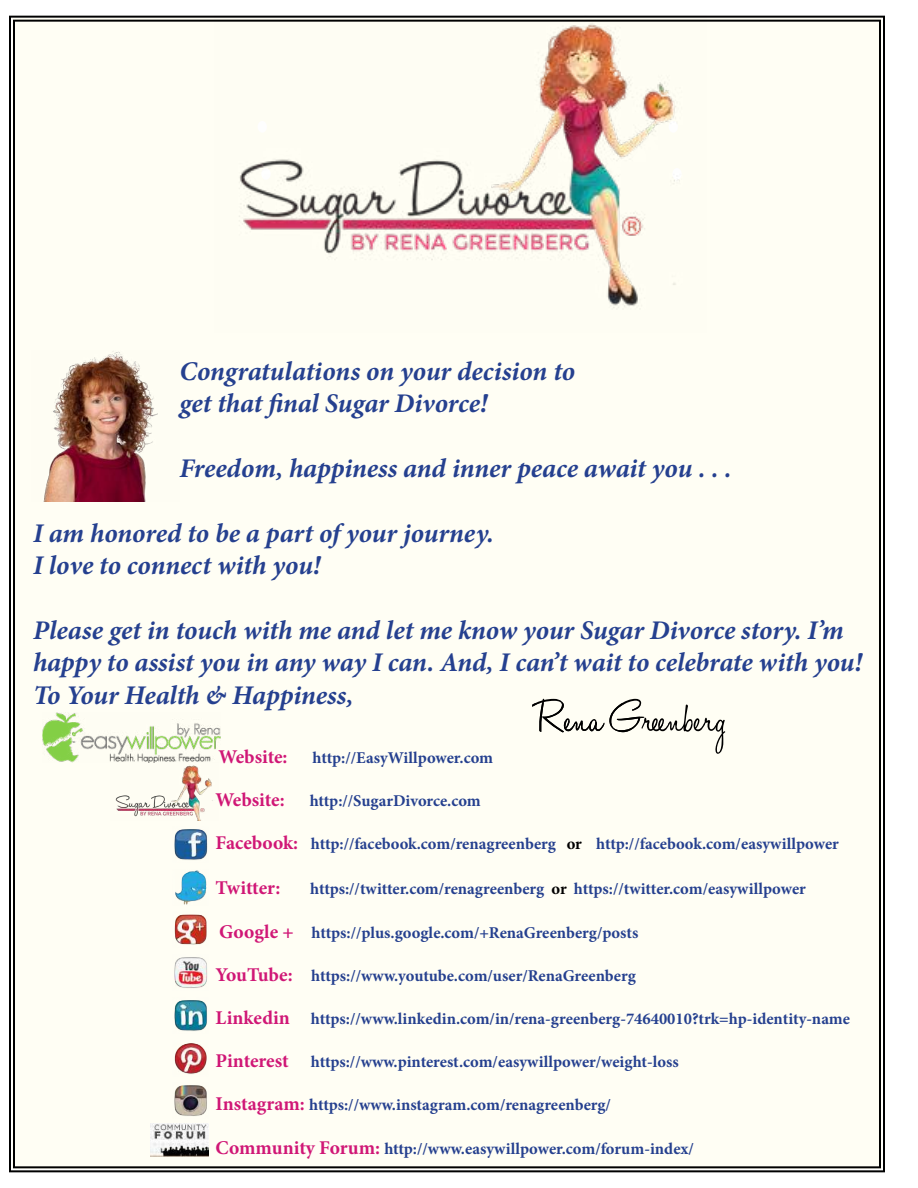
<style>
.page{position:relative;width:918px;height:1188px;background:#fff}
.page>*{position:absolute;margin:0;border:0;box-sizing:border-box;transform-origin:0 0}
.t1{font:italic 700 27px/32.4px "Minion Pro";letter-spacing:-.005em;color:#25408f}
.t2{font:700 19.5px "Minion Pro";letter-spacing:-.005em;color:#d01776}
.t3{font:700 16.5px "Minion Pro";color:#25408f}
.s1{font-size:19.5px;color:#d01776}
.s2{color:#000}
</style>
<div class="page">
<div style="left:9px;top:15px;width:876px;height:1158px;background:#fffef4"></div>
<svg style="left:532px;top:698px;width:193px;height:56px"></svg>
<img style="left:574px;top:722px;width:31px;height:9px">
<img style="left:609px;top:703px;width:31px;height:29px">
<img style="left:42px;top:712px;width:178px;height:51px">
<img style="left:172px;top:826px;width:36px;height:36px">
<img style="left:172px;top:869px;width:36px;height:36px">
<img style="left:172px;top:912px;width:36px;height:36px">
<img style="left:172px;top:955px;width:36px;height:36px">
<img style="left:172px;top:997px;width:36px;height:36px">
<img style="left:172px;top:1040px;width:36px;height:36px">
<img style="left:172px;top:1083px;width:36px;height:36px">
<img style="left:110px;top:763px;width:108px;height:58px">
<img style="left:214px;top:16px;width:492px;height:316px">
<img style="left:151px;top:1124px;width:57px;height:32px">
<img style="left:31px;top:351px;width:148px;height:151px">
<h1 class="t1" style="left:179px;top:354px;width:397px">Congratulations on your decision to get that final Sugar Divorce!</h1>
<h1 class="t1" style="left:179px;top:452px;width:554px">Freedom, happiness and inner peace await you . . .</h1>
<h1 class="t1" style="left:33px;top:516px;width:462px">I am honored to be a part of your journey.<br>I love to connect with you!</h1>
<h1 class="t1" style="left:33px;top:614px;width:831px">Please get in touch with me and let me know your Sugar Divorce story. I’m happy to assist you in any way I can. And, I can’t wait to celebrate with you!<br>To Your Health &amp; Happiness,</h1>
<p class="t2" style="left:219px;top:743px;width:71px">Website:</p>
<p class="t3" style="left:313px;top:746px;width:182px">http://EasyWillpower.com</p>
<p class="t2" style="left:216px;top:786px;width:71px">Website:</p>
<p class="t3" style="left:310px;top:789px;width:173px">http://SugarDivorce.com</p>
<p class="t3" style="left:216px;top:833px;width:625px"><span class="s1">Facebook:</span> http://facebook.com/renagreenberg <span class="s2">or</span> http://facebook.com/easywillpower</p>
<p class="t2" style="left:216px;top:874px;width:66px">Twitter:</p>
<p class="t3" style="left:310px;top:878px;width:497px">https://twitter.com/renagreenberg <span class="s2">or</span> https://twitter.com/easywillpower</p>
<p class="t3" style="left:219px;top:921px;width:421px"><span class="s1">Google +</span> https://plus.google.com/+RenaGreenberg/posts</p>
<p class="t3" style="left:216px;top:964px;width:422px"><span class="s1">YouTube:</span> https://www.youtube.com/user/RenaGreenberg</p>
<p class="t3" style="left:216px;top:1007px;width:636px"><span class="s1">Linkedin</span> https://www.linkedin.com/in/rena-greenberg-74640010?trk=hp-identity-name</p>
<p class="t3" style="left:216px;top:1050px;width:465px"><span class="s1">Pinterest</span> https://www.pinterest.com/easywillpower/weight-loss</p>
<p class="t3" style="left:216px;top:1094px;width:397px"><span class="s1">Instagram:</span> https://www.instagram.com/renagreenberg/</p>
<p class="t3" style="left:216px;top:1137px;width:480px"><span class="s1">Community Forum:</span> http://www.easywillpower.com/forum-index/</p>
</div>
